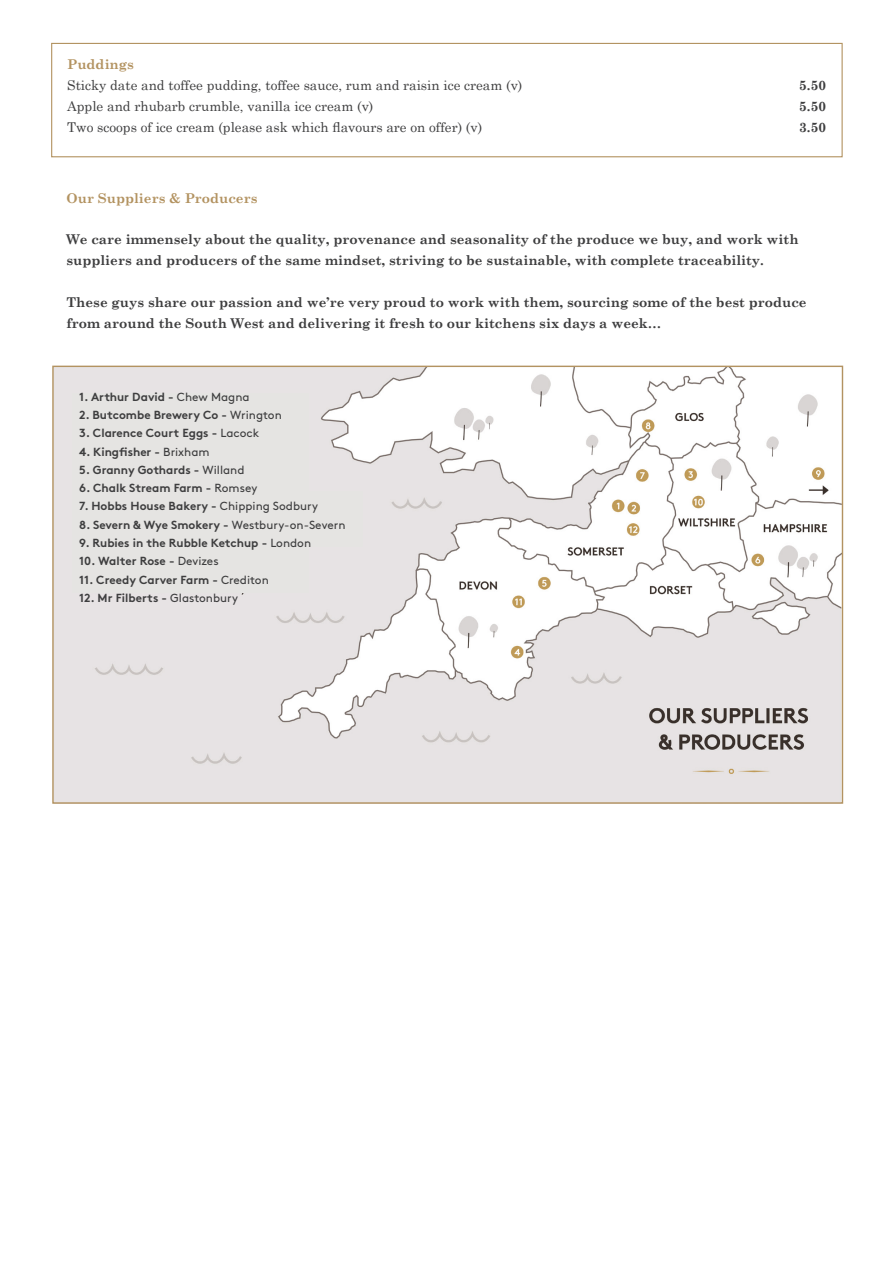
<style>
.page{position:relative;width:893px;height:1263px;background:#fff}
.page>*{position:absolute;margin:0;border:0;box-sizing:border-box;transform-origin:0 0}
.t1{font:700 13.5px/21px "Century Schoolbook";color:#3e3e3f}
.t2{font:13.5px "Century Schoolbook";color:#3e3e3f}
.t3{font:700 13.5px "Century Schoolbook";color:#b39361}
.t4{font:700 11.7px "Brown Std";color:#3e3e3f}
.s1{font-weight:400}
</style>
<div class="page">
<svg style="left:51px;top:42px;width:792px;height:116px"></svg>
<svg style="left:52px;top:365px;width:792px;height:439px"></svg>
<div style="left:72px;top:393px;width:237px;height:200px;background:#e5e4e2"></div>
<div style="left:237px;top:491px;width:126px;height:56px;background:#e5e4e2"></div>
<p class="t3" style="left:67px;top:56px;width:68px">Puddings</p>
<p class="t2" style="left:67px;top:74px;width:457px">Sticky date and toffee pudding, toffee sauce, rum and raisin ice cream (v)</p>
<p class="t1" style="left:799px;top:74px;width:28px">5.50</p>
<p class="t2" style="left:67px;top:95px;width:308px">Apple and rhubarb crumble, vanilla ice cream (v)</p>
<p class="t1" style="left:799px;top:95px;width:28px">5.50</p>
<p class="t2" style="left:67px;top:116px;width:417px">Two scoops of ice cream (please ask which flavours are on offer) (v)</p>
<p class="t1" style="left:799px;top:116px;width:28px">3.50</p>
<p class="t3" style="left:67px;top:190px;width:192px">Our Suppliers &amp; Producers</p>
<p class="t1" style="left:67px;top:228px;width:733px">We care immensely about the quality, provenance and seasonality of the produce we buy, and work with suppliers and producers of the same mindset, striving to be sustainable, with complete traceability.</p>
<p class="t1" style="left:67px;top:291px;width:742px">These guys share our passion and we’re very proud to work with them, sourcing some of the best produce from around the South West and delivering it fresh to our kitchens six days a week…</p>
<p class="t4" style="left:79px;top:389px;width:172px">1. Arthur David - <span class="s1">Chew Magna</span></p>
<p class="t4" style="left:79px;top:408px;width:204px">2. Butcombe Brewery Co - <span class="s1">Wrington</span></p>
<p class="t4" style="left:79px;top:426px;width:181px">3. Clarence Court Eggs - <span class="s1">Lacock</span></p>
<p class="t4" style="left:79px;top:444px;width:132px">4. Kingfisher - <span class="s1">Brixham</span></p>
<p class="t4" style="left:79px;top:463px;width:167px">5. Granny Gothards - <span class="s1">Willand</span></p>
<p class="t4" style="left:79px;top:481px;width:180px">6. Chalk Stream Farm - <span class="s1">Romsey</span></p>
<p class="t4" style="left:79px;top:499px;width:240px">7. Hobbs House Bakery - <span class="s1">Chipping Sodbury</span></p>
<p class="t4" style="left:79px;top:517px;width:268px">8. Severn &amp; Wye Smokery - <span class="s1">Westbury-on-Severn</span></p>
<p class="t4" style="left:79px;top:536px;width:233px">9. Rubies in the Rubble Ketchup - <span class="s1">London</span></p>
<p class="t4" style="left:79px;top:554px;width:141px">10. Walter Rose - <span class="s1">Devizes</span></p>
<p class="t4" style="left:79px;top:572px;width:191px">11. Creedy Carver Farm - <span class="s1">Crediton</span></p>
<p class="t4" style="left:79px;top:590px;width:160px">12. Mr Filberts - <span class="s1">Glastonbury</span></p>
</div>
